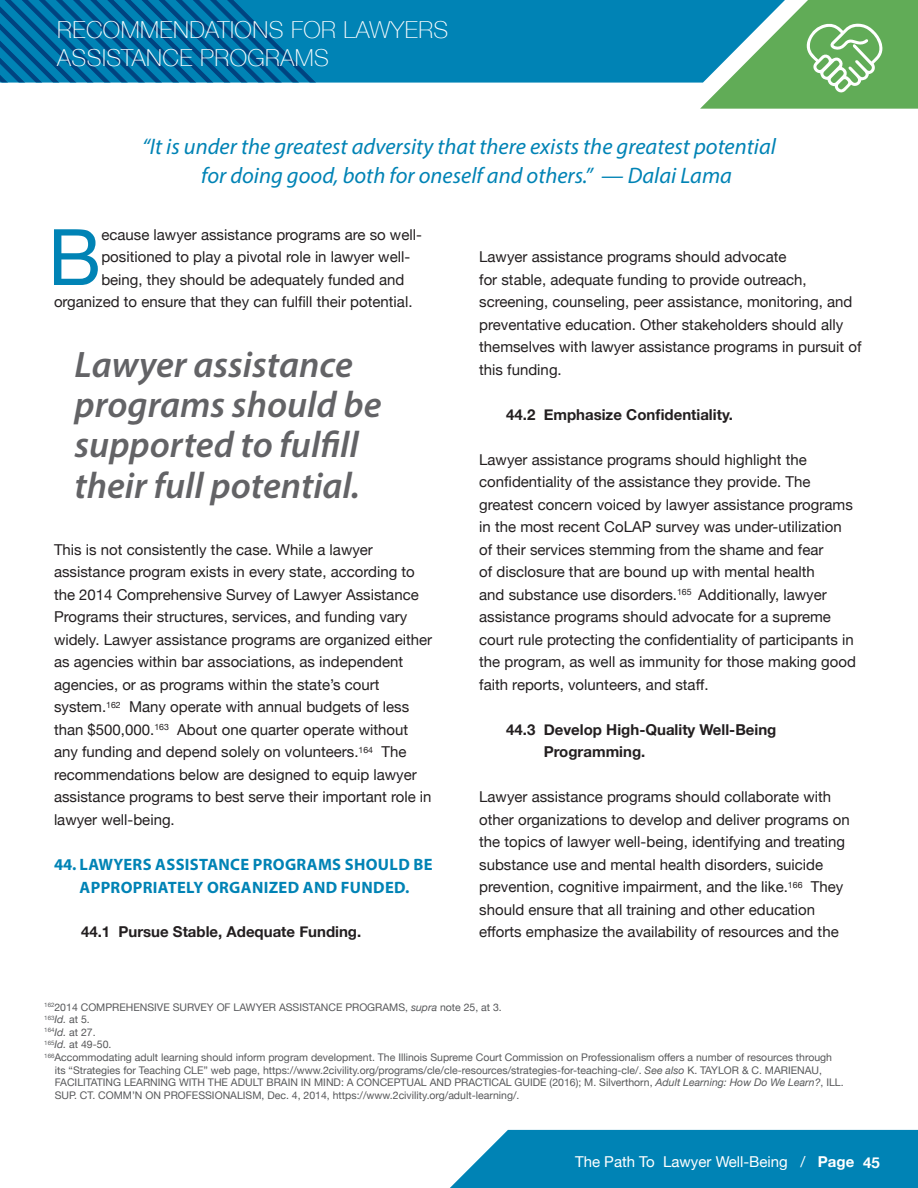
<style>
.page{position:relative;width:918px;height:1188px;background:#fff}
.page>*{position:absolute;margin:0;border:0;box-sizing:border-box;transform-origin:0 0}
.t1{font:78px "Helvetica Neue";color:#0083b5}
.t2{font:italic 600 37.05px/40.3px "Myriad Pro";color:#636366}
.t3{font:100 23.4px/28px "Helvetica Neue";letter-spacing:.02em;color:#fff}
.t4{font:italic 22.5px/28.5px "Myriad Pro";color:#0083b5}
.t5{font:700 16.5px/22.5px "Myriad Pro";letter-spacing:.02em;color:#0083b5;text-align:center}
.t6{font:15px/22.5px "Helvetica Neue";color:#231f20}
.t7{font:700 15px/22.5px "Helvetica Neue";color:#231f20}
.t8{font:15px "Helvetica Neue";color:#fff}
.t9{font:10.5px "Helvetica Neue";color:#57585a}
.s1{font-style:italic}
.s2{font-weight:700}
</style>
<div class="page">
<div style="left:450px;top:1130px;width:468px;height:58px;background:#0083b5"></div>
<div style="left:507px;top:0;width:193px;height:83px;background:#0083b5"></div>
<svg style="left:0;top:0;width:507px;height:83px;background:#0176aa"></svg>
<svg style="left:700px;top:0;width:218px;height:109px;background:#6ab27f"></svg>
<h3 class="t3" style="left:57px;top:14px;width:393px">RECOMMENDATIONS FOR LAWYERS<br>ASSISTANCE PROGRAMS</h3>
<h3 class="t4" style="left:201px;top:132px;width:576px;text-indent:-59px">“It is under the greatest adversity that there exists the greatest potential for doing good, both for oneself and others.” — Dalai Lama</h3>
<h1 class="t1" style="left:48px;top:201px;width:55px">B</h1>
<p class="t6" style="left:101px;top:224px;width:322px">ecause lawyer assistance programs are so well-</p>
<p class="t6" style="left:101px;top:247px;width:310px">positioned to play a pivotal role in lawyer well-</p>
<p class="t6" style="left:101px;top:269px;width:305px">being, they should be adequately funded and</p>
<p class="t6" style="left:54px;top:292px;width:360px">organized to ensure that they can fulfill their potential.</p>
<h2 class="t2" style="left:75px;top:343px;width:308px">Lawyer assistance programs should be supported to fulfill their full potential.</h2>
<p class="t6" style="left:54px;top:539px;width:380px">This is not consistently the case. While a lawyer assistance program exists in every state, according to the 2014 Comprehensive Survey of Lawyer Assistance Programs their structures, services, and funding vary widely. Lawyer assistance programs are organized either as agencies within bar associations, as independent agencies, or as programs within the state’s court system.<sup>162</sup> Many operate with annual budgets of less than $500,000.<sup>163</sup> About one quarter operate without any funding and depend solely on volunteers.<sup>164</sup> The recommendations below are designed to equip lawyer assistance programs to best serve their important role in lawyer well-being.</p>
<p class="t5" style="left:54px;top:853px;width:380px">44. LAWYERS ASSISTANCE PROGRAMS SHOULD BE<br>APPROPRIATELY ORGANIZED AND FUNDED.</p>
<p class="t7" style="left:81px;top:921px;width:282px">44.1 Pursue Stable, Adequate Funding.</p>
<p class="t6" style="left:479px;top:247px;width:384px">Lawyer assistance programs should advocate<br>for stable, adequate funding to provide outreach, screening, counseling, peer assistance, monitoring, and preventative education. Other stakeholders should ally themselves with lawyer assistance programs in pursuit of this funding.</p>
<p class="t7" style="left:506px;top:404px;width:228px">44.2 Emphasize Confidentiality.</p>
<p class="t6" style="left:479px;top:449px;width:378px">Lawyer assistance programs should highlight the confidentiality of the assistance they provide. The greatest concern voiced by lawyer assistance programs in the most recent CoLAP survey was under-utilization of their services stemming from the shame and fear<br>of disclosure that are bound up with mental health<br>and substance use disorders.<sup>165</sup> Additionally, lawyer assistance programs should advocate for a supreme court rule protecting the confidentiality of participants in the program, as well as immunity for those making good faith reports, volunteers, and staff.</p>
<p class="t7" style="left:544px;top:719px;width:234px;text-indent:-38px">44.3 Develop High-Quality Well-Being<br>Programming.</p>
<p class="t6" style="left:479px;top:787px;width:372px">Lawyer assistance programs should collaborate with other organizations to develop and deliver programs on the topics of lawyer well-being, identifying and treating substance use and mental health disorders, suicide prevention, cognitive impairment, and the like.<sup>166</sup> They should ensure that all training and other education efforts emphasize the availability of resources and the</p>
<p class="t9" style="left:44px;top:999px;width:459px"><sup>162</sup>2014 COMPREHENSIVE SURVEY OF LAWYER ASSISTANCE PROGRAMS, <span class="s1">supra</span> note 25, at 3.</p>
<p class="t9" style="left:44px;top:1012px;width:47px"><sup>163</sup><span class="s1">Id.</span> at 5.</p>
<p class="t9" style="left:44px;top:1025px;width:53px"><sup>164</sup><span class="s1">Id.</span> at 27.</p>
<p class="t9" style="left:44px;top:1037px;width:69px"><sup>165</sup><span class="s1">Id.</span> at 49-50.</p>
<p class="t9" style="left:44px;top:1050px;width:789px"><sup>166</sup>Accommodating adult learning should inform program development. The Illinois Supreme Court Commission on Professionalism offers a number of resources through</p>
<p class="t9" style="left:55px;top:1062px;width:769px">its “Strategies for Teaching CLE” web page, https://www.2civility.org/programs/cle/cle-resources/strategies-for-teaching-cle/. <span class="s1">See also</span> K. TAYLOR &amp; C. MARIENAU,</p>
<p class="t9" style="left:55px;top:1075px;width:790px">FACILITATING LEARNING WITH THE ADULT BRAIN IN MIND: A CONCEPTUAL AND PRACTICAL GUIDE (2016); M. Silverthorn, <span class="s1">Adult Learning: How Do We Learn?</span>, ILL.</p>
<p class="t9" style="left:55px;top:1088px;width:466px">SUP. CT. COMM’N ON PROFESSIONALISM, Dec. 4, 2014, https://www.2civility.org/adult-learning/.</p>
<p class="t8" style="left:575px;top:1151px;width:306px">The Path To Lawyer Well-Being / <span class="s2">Page 45</span></p>
</div>
